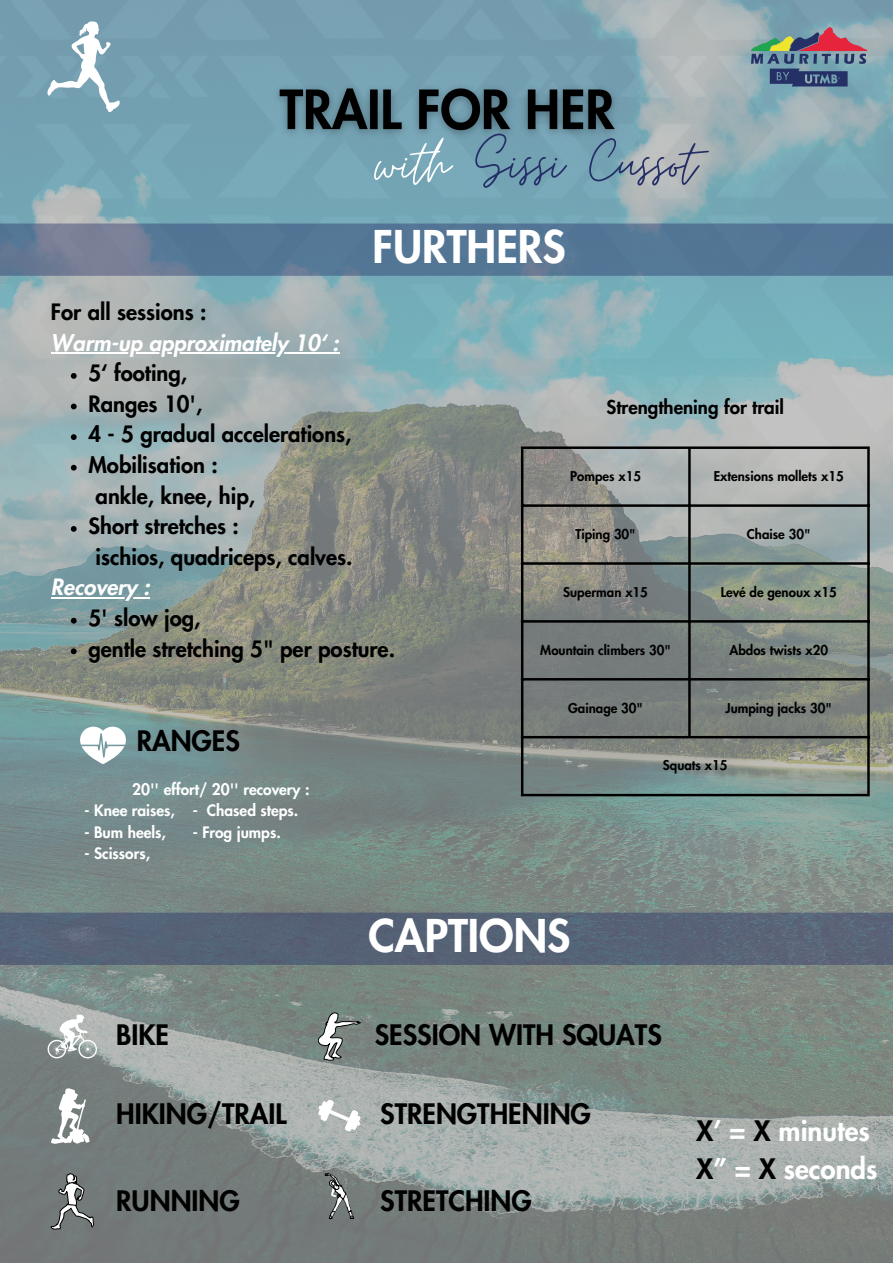
<style>
.page{position:relative;width:893px;height:1263px;background:#fff}
.page>*{position:absolute;margin:0;border:0;box-sizing:border-box;transform-origin:0 0}
.t1{font:67.28px "Moon Time";color:#252f67}
.t2{font:800 44.1px "Futura LT Pro";color:#fff}
.t3{font:800 27.53px "Futura LT Pro";color:#000}
.t4{font:800 27.53px/38px "Futura LT Pro";color:#fff}
.t5{font:800 22.05px/30.6px "Futura LT Pro";color:#000}
.t6{font:italic 800 22.05px/30.6px "Futura LT Pro";color:#fff}
.t7{font:800 18.75px "Futura LT Pro";color:#000}
.t8{font:800 15.45px "Futura LT Pro";color:#fff}
.t9{font:800 13.2px "Futura LT Pro";color:#000}
.s1{color:#fff}
.s2{font-style:normal;color:#000}
.s3{font-style:italic;color:#fff}
.s4{color:#000}
</style>
<div class="page">
<img style="left:0;top:0;width:893px;height:1263px">
<img style="left:737px;top:21px;width:144px;height:69px">
<img style="left:267px;top:78px;width:361px;height:68px">
<svg style="left:48px;top:21px;width:72px;height:91px"></svg>
<svg style="left:51px;top:1174px;width:43px;height:55px;background:#7e8282"></svg>
<svg style="left:51px;top:1088px;width:39px;height:56px"></svg>
<svg style="left:318px;top:1100px;width:42px;height:31px"></svg>
<svg style="left:318px;top:1012px;width:42px;height:48px"></svg>
<svg style="left:325px;top:1174px;width:28px;height:44px"></svg>
<svg style="left:48px;top:1014px;width:49px;height:44px"></svg>
<svg style="left:80px;top:727px;width:46px;height:37px"></svg>
<hr style="left:51px;top:352px;width:288px;height:2px;background:#fff">
<svg style="left:71px;top:373px;width:6px;height:6px"></svg>
<svg style="left:71px;top:404px;width:6px;height:5px"></svg>
<svg style="left:71px;top:434px;width:6px;height:6px"></svg>
<svg style="left:71px;top:465px;width:6px;height:6px"></svg>
<svg style="left:71px;top:526px;width:6px;height:6px"></svg>
<hr style="left:51px;top:597px;width:86px;height:2px;background:#fff">
<svg style="left:137px;top:597px;width:13px;height:2px"></svg>
<svg style="left:71px;top:618px;width:6px;height:6px"></svg>
<svg style="left:71px;top:648px;width:6px;height:6px"></svg>
<svg style="left:0;top:223px;width:893px;height:53px;background:#597896"></svg>
<hr style="left:521px;top:449px;width:2px;height:345px;background:#000">
<hr style="left:688px;top:449px;width:2px;height:287px;background:#000">
<hr style="left:867px;top:449px;width:2px;height:345px;background:#000">
<hr style="left:521px;top:446px;width:348px;height:3px;background:#000">
<hr style="left:521px;top:504px;width:348px;height:3px;background:#000">
<hr style="left:521px;top:562px;width:348px;height:3px;background:#000">
<hr style="left:521px;top:620px;width:348px;height:3px;background:#000">
<hr style="left:521px;top:678px;width:348px;height:2px;background:#000">
<hr style="left:521px;top:736px;width:348px;height:2px;background:#000">
<hr style="left:521px;top:794px;width:348px;height:2px;background:#000">
<div style="left:0;top:913px;width:893px;height:52px;background:#566277"></div>
<p class="t1" style="left:375px;top:123px;width:323px"><span class="s1">with</span> Sissi Cussot</p>
<h6 class="t2" style="left:372px;top:227px;width:195px">FURTHERS</h6>
<p class="t5" style="left:51px;top:298px;width:157px">For all sessions :</p>
<p class="t6" style="left:88px;top:328px;width:252px;text-indent:-37px">Warm-up approximately 10‘ :<br><span class="s2">5‘ footing,</span></p>
<h1 class="t5" style="left:88px;top:389px;width:115px">Ranges 10',</h1>
<h3 class="t5" style="left:88px;top:420px;width:265px">4 - 5 gradual accelerations,</h3>
<h6 class="t5" style="left:88px;top:451px;width:131px">Mobilisation :</h6>
<p class="t5" style="left:96px;top:481px;width:161px">ankle, knee, hip,</p>
<p class="t5" style="left:88px;top:512px;width:152px">Short stretches :</p>
<p class="t5" style="left:96px;top:542px;width:258px">ischios, quadriceps, calves.</p>
<p class="t5" style="left:88px;top:573px;width:308px;text-indent:-37px"><span class="s3">Recovery :<br></span>5' slow jog,<br>gentle stretching 5" per posture.</p>
<p class="t3" style="left:137px;top:728px;width:105px">RANGES</p>
<p class="t8" style="left:132px;top:782px;width:179px">20'' effort/ 20'' recovery :</p>
<p class="t8" style="left:85px;top:803px;width:215px">- Knee raises, - Chased steps.</p>
<p class="t8" style="left:85px;top:825px;width:83px">- Bum heels,</p>
<p class="t8" style="left:193px;top:825px;width:89px">- Frog jumps.</p>
<h4 class="t8" style="left:85px;top:846px;width:67px">- Scissors,</h4>
<p class="t7" style="left:606px;top:398px;width:179px">Strengthening for trail</p>
<p class="t9" style="left:570px;top:470px;width:72px">Pompes x15</p>
<p class="t9" style="left:714px;top:470px;width:131px">Extensions mollets x15</p>
<p class="t9" style="left:575px;top:528px;width:62px">Tiping 30"</p>
<p class="t9" style="left:747px;top:528px;width:65px">Chaise 30"</p>
<p class="t9" style="left:563px;top:586px;width:86px">Superman x15</p>
<p class="t9" style="left:720px;top:586px;width:117px">Levé de genoux x15</p>
<p class="t9" style="left:540px;top:644px;width:132px">Mountain climbers 30"</p>
<p class="t9" style="left:729px;top:644px;width:100px">Abdos twists x20</p>
<h3 class="t9" style="left:568px;top:702px;width:76px">Gainage 30"</h3>
<p class="t9" style="left:725px;top:702px;width:108px">Jumping jacks 30"</p>
<h4 class="t9" style="left:663px;top:759px;width:66px">Squats x15</h4>
<h4 class="t2" style="left:368px;top:916px;width:203px">CAPTIONS</h4>
<p class="t3" style="left:116px;top:1022px;width:54px">BIKE</p>
<p class="t3" style="left:375px;top:1022px;width:289px">SESSION WITH SQUATS</p>
<p class="t3" style="left:116px;top:1101px;width:172px">HIKING/TRAIL</p>
<p class="t3" style="left:380px;top:1101px;width:212px">STRENGTHENING</p>
<p class="t4" style="left:696px;top:1112px;width:183px"><span class="s4">X</span>’ = <span class="s4">X</span> minutes<br><span class="s4">X</span>” = <span class="s4">X</span> seconds</p>
<p class="t3" style="left:116px;top:1188px;width:125px">RUNNING</p>
<p class="t3" style="left:380px;top:1188px;width:153px">STRETCHING</p>
</div>
